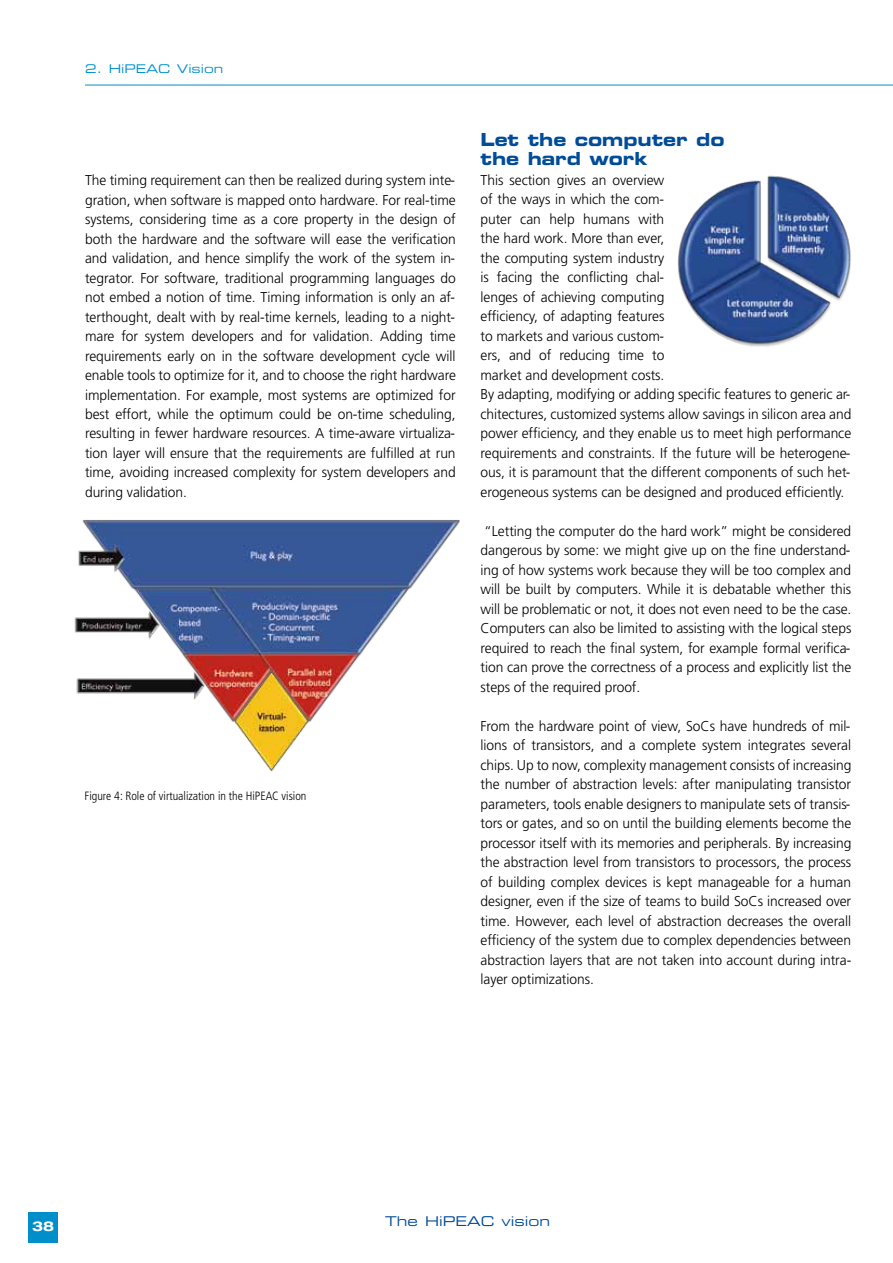
<style>
.page{position:relative;width:893px;height:1263px;background:#fff}
.page>*{position:absolute;margin:0;border:0;box-sizing:border-box;transform-origin:0 0}
.t1{font:18px/19.5px "Eurostile Bold Extended Two";letter-spacing:-.005em;color:#004c98}
.t2{font:300 14.25px/19.5px "Frutiger";letter-spacing:-.005em;color:#000;text-align:justify}
.t3{font:13.5px "Eurostile Extended Two";color:#004c98}
.t4{font:700 expanded 13.5px "Helvetica Neue";color:#fff}
.t5{font:300 condensed 12px "Frutiger";color:#000}
.t6{font:12px "Eurostile Extended Two";color:#008fcb}
</style>
<div class="page">
<div style="left:28px;top:1212px;width:29px;height:30px;background:#008fcb"></div>
<img style="left:677px;top:173px;width:175px;height:175px;border-radius:87px">
<hr style="left:85px;top:85px;width:807px;height:1px;background:#008fcb">
<img style="left:74px;top:520px;width:386px;height:252px">
<p class="t6" style="left:85px;top:60px;width:140px">2. HiPEAC Vision</p>
<p class="t2" style="left:85px;top:171px;width:372px">The timing requirement can then be realized during system inte&shy;gration, when software is mapped onto hardware. For real-time systems, considering time as a core property in the design of both the hardware and the software will ease the verification and validation, and hence simplify the work of the system in&shy;tegrator. For software, traditional programming languages do not embed a notion of time. Timing information is only an af&shy;terthought, dealt with by real-time kernels, leading to a night&shy;mare for system developers and for validation. Adding time requirements early on in the software development cycle will enable tools to optimize for it, and to choose the right hardware implementation. For example, most systems are optimized for best effort, while the optimum could be on-time scheduling, resulting in fewer hardware resources. A time-aware virtualiza&shy;tion layer will ensure that the requirements are fulfilled at run time, avoiding increased complexity for system developers and during validation.</p>
<p class="t5" style="left:84px;top:789px;width:224px">Figure 4: Role of virtualization in the HiPEAC vision</p>
<p class="t1" style="left:480px;top:129px;width:246px">Let the computer do the hard work</p>
<p class="t2" style="left:480px;top:170px;width:372px;text-align:left">This section gives an overview<br>of the ways in which the com-<br>puter can help humans with<br>the hard work. More than ever,<br>the computing system industry<br>is facing the conflicting chal-<br>lenges of achieving computing<br>efficiency, of adapting features<br>to markets and various custom-<br>ers, and of reducing time to<br>market and development costs.<br>By adapting, modifying or adding specific features to generic ar&shy;chitectures, customized systems allow savings in silicon area and power efficiency, and they enable us to meet high performance requirements and constraints. If the future will be heterogene&shy;ous, it is paramount that the different components of such het&shy;erogeneous systems can be designed and produced efficiently.</p>
<p class="t2" style="left:480px;top:521px;width:372px">“Letting the computer do the hard work” might be considered dangerous by some: we might give up on the fine understand&shy;ing of how systems work because they will be too complex and will be built by computers. While it is debatable whether this will be problematic or not, it does not even need to be the case.<br>Computers can also be limited to assisting with the logical steps required to reach the final system, for example formal verifica&shy;tion can prove the correctness of a process and explicitly list the steps of the required proof.</p>
<p class="t2" style="left:480px;top:716px;width:372px">From the hardware point of view, SoCs have hundreds of mil&shy;lions of transistors, and a complete system integrates several chips. Up to now, complexity management consists of increasing the number of abstraction levels: after manipulating transistor parameters, tools enable designers to manipulate sets of transis&shy;tors or gates, and so on until the building elements become the processor itself with its memories and peripherals. By increasing the abstraction level from transistors to processors, the process of building complex devices is kept manageable for a human designer, even if the size of teams to build SoCs increased over time. However, each level of abstraction decreases the overall efficiency of the system due to complex dependencies between abstraction layers that are not taken into account during intra&shy;layer optimizations.</p>
<p class="t4" style="left:32px;top:1218px;width:24px">38</p>
<p class="t3" style="left:385px;top:1212px;width:167px">The HiPEAC vision</p>
</div>
